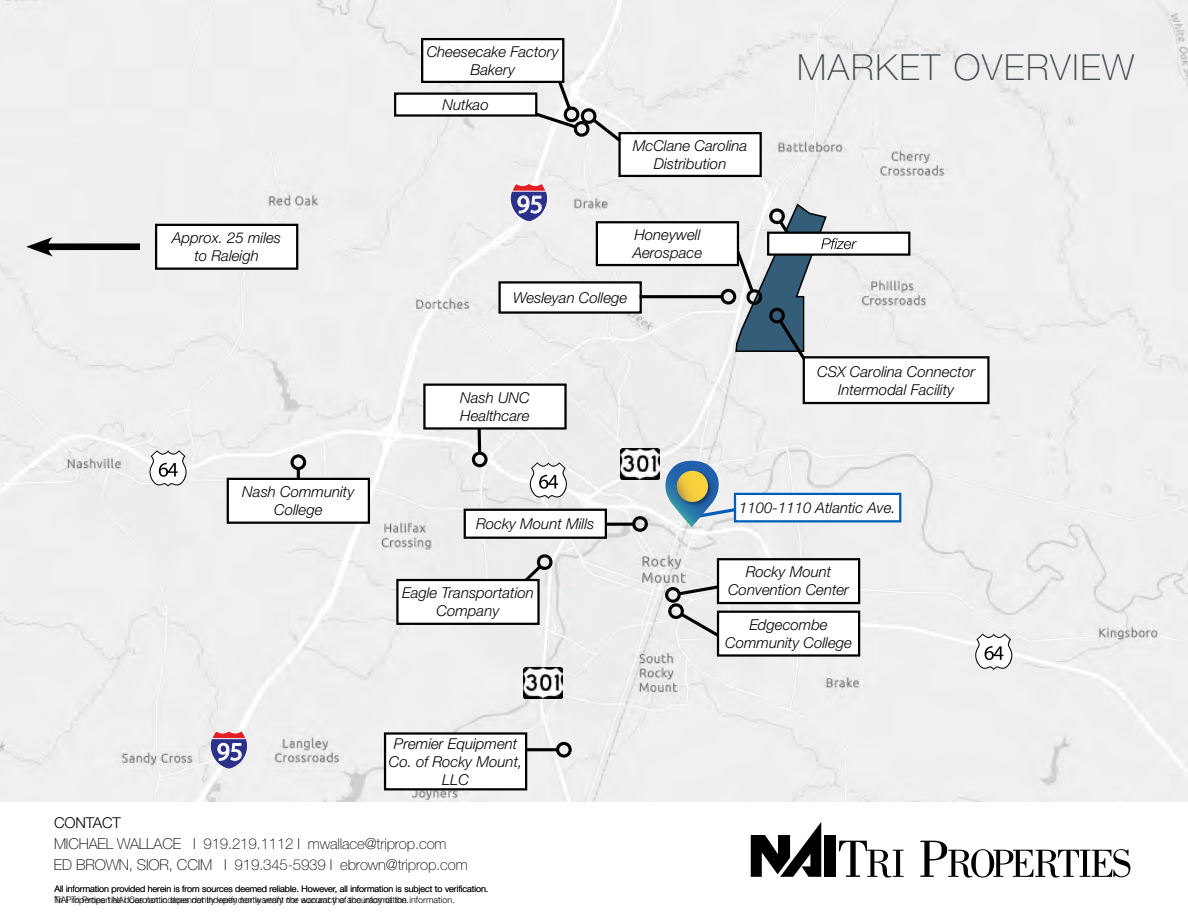
<style>
.page{position:relative;width:1188px;height:918px;background:#fff}
.page>*{position:absolute;margin:0;border:0;box-sizing:border-box;transform-origin:0 0}
.t1{font:100 36px "Helvetica Neue LT Std";letter-spacing:.05em;color:#434a4f}
.t2{font:25.35px "Myriad";color:#fff}
.t3{font:italic 300 15px/18px "Helvetica Neue LT Std";color:#000;text-align:center}
.t4{font:100 15px/21px "Helvetica Neue LT Std";letter-spacing:-.01em;color:#000}
.t5{font:300 15px "Helvetica Neue LT Std";letter-spacing:-.01em;color:#000}
.t6{font:300 9px/10.8px "Helvetica Neue LT Std";color:#000}
</style>
<div class="page">
<div style="left:0;top:0;width:1188px;height:802px;background:#efefef"></div>
<div style="left:422px;top:39px;width:141px;height:43px;background:#fff"></div>
<div style="left:421px;top:38px;width:143px;height:45px;border:2px solid #000"></div>
<div style="left:395px;top:94px;width:141px;height:22px;background:#fff"></div>
<div style="left:394px;top:93px;width:143px;height:24px;border:2px solid #000"></div>
<div style="left:620px;top:133px;width:141px;height:43px;background:#fff"></div>
<div style="left:618px;top:132px;width:144px;height:45px;border:2px solid #000"></div>
<div style="left:768px;top:233px;width:141px;height:22px;background:#fff"></div>
<div style="left:767px;top:232px;width:143px;height:24px;border:2px solid #000"></div>
<div style="left:597px;top:222px;width:141px;height:43px;background:#fff"></div>
<div style="left:596px;top:221px;width:143px;height:45px;border:2px solid #000"></div>
<div style="left:500px;top:282px;width:141px;height:31px;background:#fff"></div>
<div style="left:498px;top:281px;width:144px;height:33px;border:2px solid #000"></div>
<div style="left:424px;top:385px;width:142px;height:43px;background:#fff"></div>
<div style="left:423px;top:384px;width:144px;height:46px;border:2px solid #000"></div>
<div style="left:228px;top:479px;width:141px;height:44px;background:#fff"></div>
<div style="left:227px;top:478px;width:143px;height:46px;border:2px solid #000"></div>
<div style="left:465px;top:509px;width:141px;height:28px;background:#fff"></div>
<div style="left:464px;top:509px;width:143px;height:30px;border:2px solid #000"></div>
<div style="left:397px;top:580px;width:142px;height:44px;background:#fff"></div>
<div style="left:396px;top:579px;width:144px;height:46px;border:2px solid #000"></div>
<div style="left:718px;top:559px;width:141px;height:44px;background:#fff"></div>
<div style="left:717px;top:558px;width:143px;height:46px;border:2px solid #000"></div>
<div style="left:718px;top:612px;width:141px;height:43px;background:#fff"></div>
<div style="left:717px;top:611px;width:143px;height:46px;border:2px solid #000"></div>
<div style="left:385px;top:734px;width:141px;height:55px;background:#fff"></div>
<div style="left:384px;top:732px;width:143px;height:58px;border:2px solid #000"></div>
<svg style="left:532px;top:78px;width:93px;height:67px"></svg>
<hr style="left:640px;top:295px;width:82px;height:3px;background:#000">
<div style="left:721px;top:289px;width:15px;height:16px;border:3px solid #000;border-radius:50%"></div>
<hr style="left:478px;top:429px;width:3px;height:24px;background:#000">
<div style="left:472px;top:452px;width:16px;height:15px;border:3px solid #000;border-radius:50%"></div>
<svg style="left:297px;top:470px;width:3px;height:10px"></svg>
<div style="left:290px;top:454px;width:16px;height:16px;border:3px solid #000;border-radius:50%"></div>
<hr style="left:606px;top:523px;width:28px;height:3px;background:#000">
<svg style="left:629px;top:513px;width:22px;height:19px"></svg>
<svg style="left:663px;top:583px;width:59px;height:57px"></svg>
<svg style="left:522px;top:553px;width:34px;height:31px"></svg>
<hr style="left:525px;top:748px;width:33px;height:3px;background:#000">
<div style="left:556px;top:742px;width:16px;height:16px;border:3px solid #000;border-radius:50%"></div>
<img style="left:620px;top:449px;width:39px;height:31px">
<img style="left:523px;top:668px;width:39px;height:31px">
<svg style="left:510px;top:183px;width:37px;height:39px"></svg>
<svg style="left:210px;top:730px;width:37px;height:39px"></svg>
<svg style="left:150px;top:450px;width:37px;height:37px"></svg>
<svg style="left:530px;top:462px;width:37px;height:37px"></svg>
<svg style="left:975px;top:634px;width:37px;height:36px"></svg>
<svg style="left:734px;top:203px;width:123px;height:162px"></svg>
<div style="left:804px;top:357px;width:184px;height:46px;background:#fff"></div>
<div style="left:803px;top:356px;width:187px;height:48px;border:2px solid #000"></div>
<div style="left:735px;top:494px;width:165px;height:27px;background:#fff"></div>
<div style="left:734px;top:493px;width:167px;height:29px;border:2px solid #005cb9"></div>
<div style="left:42px;top:243px;width:98px;height:7px;background:#000"></div>
<svg style="left:26px;top:237px;width:27px;height:20px"></svg>
<div style="left:156px;top:225px;width:141px;height:44px;background:#fff"></div>
<div style="left:155px;top:224px;width:143px;height:46px;border:2px solid #000"></div>
<svg style="left:663px;top:461px;width:75px;height:68px"></svg>
<img style="left:674px;top:468px;width:41px;height:41px">
<svg style="left:677px;top:471px;width:31px;height:31px"></svg>
<svg style="left:839px;top:841px;width:65px;height:37px"></svg>
<svg style="left:920px;top:841px;width:210px;height:37px"></svg>
<div style="left:825px;top:835px;width:11px;height:42px;background:#000"></div>
<svg style="left:751px;top:822px;width:70px;height:55px"></svg>
<p class="t3" style="left:172px;top:229px;width:110px">Approx. 25 miles to Raleigh</p>
<p class="t3" style="left:242px;top:483px;width:114px">Nash Community<br>College</p>
<p class="t3" style="left:427px;top:42px;width:134px">Cheesecake Factory<br>Bakery</p>
<p class="t3" style="left:443px;top:95px;width:48px">Nutkao</p>
<h2 class="t2" style="left:517px;top:189px;width:28px">95</h2>
<p class="t3" style="left:633px;top:136px;width:116px">McClane Carolina<br>Distribution</p>
<p class="t3" style="left:633px;top:225px;width:71px;text-align:left">Honeywell<br>Aerospace</p>
<p class="t3" style="left:513px;top:288px;width:116px">Wesleyan College</p>
<p class="t3" style="left:460px;top:388px;width:71px;text-align:left">Nash UNC<br>Healthcare</p>
<h1 class="t1" style="left:797px;top:47px;width:339px">MARKET OVERVIEW</h1>
<p class="t3" style="left:817px;top:362px;width:159px">CSX Carolina Connector<br>Intermodal Facility</p>
<p class="t3" style="left:476px;top:515px;width:120px">Rocky Mount Mills</p>
<p class="t3" style="left:402px;top:584px;width:133px">Eagle Transportation<br>Company</p>
<p class="t3" style="left:739px;top:498px;width:158px">1100-1110 Atlantic Ave.</p>
<p class="t3" style="left:728px;top:563px;width:122px">Rocky Mount<br>Convention Center</p>
<p class="t3" style="left:725px;top:615px;width:128px">Edgecombe<br>Community College</p>
<h2 class="t2" style="left:217px;top:736px;width:28px">95</h2>
<p class="t3" style="left:389px;top:734px;width:135px">Premier Equipment<br>Co. of Rocky Mount,<br>LLC</p>
<p class="t5" style="left:54px;top:813px;width:69px">CONTACT</p>
<p class="t4" style="left:54px;top:833px;width:415px">MICHAEL WALLACE I 919.219.1112 I mwallace@triprop.com<br>ED BROWN, SIOR, CCIM I 919.345-5939 I ebrown@triprop.com</p>
<p class="t6" style="left:55px;top:883px;width:435px">All information provided herein is from sources deemed reliable. However, all information is subject to verification.<br>Tri Prope ties I NAI Carolant c does not independently verify nor warrant the accuracy of the information.</p>
<p class="t6" style="left:55px;top:894px;width:356px">NAI Tri Properties does not independently verify nor warrant the accuracy of the information.</p>
</div>
